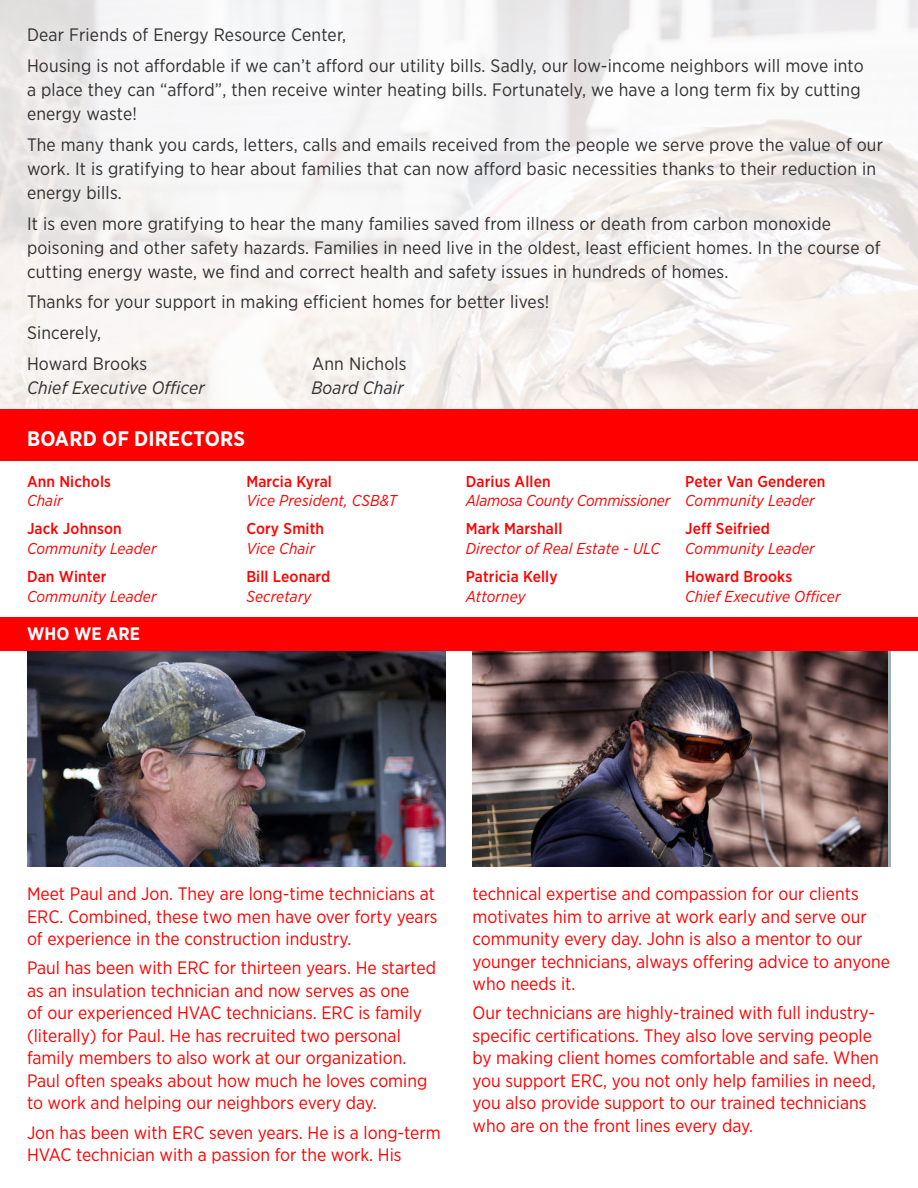
<style>
.page{position:relative;width:918px;height:1188px;background:#fff}
.page>*{position:absolute;margin:0;border:0;box-sizing:border-box;transform-origin:0 0}
.t1{font:700 21px "Gotham Narrow";letter-spacing:.01em;color:#fff}
.t2{font:18px/22.5px "Gotham Narrow";color:#f00}
.t3{font:18px/24px "Gotham Narrow";letter-spacing:.01em;color:#312f30}
.t4{font:italic 18px "Gotham Narrow";letter-spacing:.01em;color:#312f30}
.t5{font:700 18px "Gotham Narrow";letter-spacing:.01em;color:#fff}
.t6{font:italic 15.75px "Gotham Narrow";letter-spacing:.01em;color:#f00}
.t7{font:500 15.75px "Gotham Narrow";letter-spacing:.01em;color:#f00}
.t8{font:italic 15.75px "Gotham Narrow";letter-spacing:-.01em;color:#f00}
</style>
<div class="page">
<div style="left:0;top:409px;width:918px;height:52px;background:#f00"></div>
<svg style="left:383px;top:400px;width:160px;height:218px"></svg>
<svg style="left:680px;top:123px;width:238px;height:90px"></svg>
<svg style="left:425px;top:155px;width:251px;height:238px;fill:#f7f3f1"></svg>
<img style="left:27px;top:651px;width:419px;height:216px">
<img style="left:472px;top:651px;width:416px;height:216px">
<div style="left:0;top:618px;width:918px;height:33px;background:#f00"></div>
<p class="t3" style="left:27px;top:21px;width:838px;line-height:30.8px">Dear Friends of Energy Resource Center,<br>Housing is not affordable if we can’t afford our utility bills. Sadly, our low-income neighbors will move into</p>
<p class="t3" style="left:27px;top:79px;width:835px">a place they can “afford”, then receive winter heating bills. Fortunately, we have a long term fix by cutting energy waste!</p>
<p class="t3" style="left:27px;top:133px;width:858px">The many thank you cards, letters, calls and emails received from the people we serve prove the value of our work. It is gratifying to hear about families that can now afford basic necessities thanks to their reduction in energy bills.</p>
<p class="t3" style="left:27px;top:212px;width:855px">It is even more gratifying to hear the many families saved from illness or death from carbon monoxide poisoning and other safety hazards. Families in need live in the oldest, least efficient homes. In the course of cutting energy waste, we find and correct health and safety issues in hundreds of homes.</p>
<p class="t3" style="left:27px;top:288px;width:524px;line-height:30.8px">Thanks for your support in making efficient homes for better lives!<br>Sincerely,<br>Howard Brooks</p>
<p class="t3" style="left:312px;top:352px;width:96px">Ann Nichols</p>
<p class="t4" style="left:27px;top:379px;width:179px">Chief Executive Officer</p>
<p class="t4" style="left:311px;top:379px;width:94px">Board Chair</p>
<p class="t1" style="left:27px;top:429px;width:220px">BOARD OF DIRECTORS</p>
<p class="t7" style="left:27px;top:474px;width:86px">Ann Nichols</p>
<p class="t6" style="left:27px;top:494px;width:37px">Chair</p>
<p class="t7" style="left:27px;top:522px;width:96px">Jack Johnson</p>
<p class="t6" style="left:27px;top:541px;width:131px">Community Leader</p>
<p class="t7" style="left:27px;top:569px;width:81px">Dan Winter</p>
<p class="t6" style="left:27px;top:589px;width:131px">Community Leader</p>
<p class="t5" style="left:27px;top:626px;width:115px">WHO WE ARE</p>
<p class="t7" style="left:246px;top:474px;width:87px">Marcia Kyral</p>
<p class="t6" style="left:246px;top:494px;width:152px">Vice President, CSB&amp;T</p>
<p class="t7" style="left:246px;top:522px;width:79px">Cory Smith</p>
<p class="t6" style="left:246px;top:541px;width:70px">Vice Chair</p>
<p class="t7" style="left:246px;top:569px;width:86px">Bill Leonard</p>
<p class="t6" style="left:246px;top:589px;width:67px">Secretary</p>
<p class="t7" style="left:466px;top:474px;width:86px">Darius Allen</p>
<p class="t8" style="left:466px;top:494px;width:206px">Alamosa County Commissioner</p>
<p class="t7" style="left:466px;top:522px;width:98px">Mark Marshall</p>
<p class="t6" style="left:466px;top:541px;width:196px">Director of Real Estate - ULC</p>
<p class="t7" style="left:466px;top:569px;width:93px">Patricia Kelly</p>
<p class="t6" style="left:466px;top:589px;width:61px">Attorney</p>
<p class="t7" style="left:685px;top:474px;width:142px">Peter Van Genderen</p>
<p class="t6" style="left:685px;top:494px;width:131px">Community Leader</p>
<p class="t7" style="left:685px;top:522px;width:87px">Jeff Seifried</p>
<p class="t6" style="left:685px;top:541px;width:131px">Community Leader</p>
<p class="t7" style="left:685px;top:569px;width:109px">Howard Brooks</p>
<p class="t6" style="left:685px;top:589px;width:157px">Chief Executive Officer</p>
<p class="t2" style="left:27px;top:883px;width:412px">Meet Paul and Jon. They are long-time technicians at<br>ERC. Combined, these two men have over forty years of experience in the construction industry.</p>
<p class="t2" style="left:27px;top:958px;width:411px">Paul has been with ERC for thirteen years. He started as an insulation technician and now serves as one<br>of our experienced HVAC technicians. ERC is family (literally) for Paul. He has recruited two personal family members to also work at our organization.<br>Paul often speaks about how much he loves coming to work and helping our neighbors every day.</p>
<p class="t2" style="left:27px;top:1122px;width:415px">Jon has been with ERC seven years. He is a long-term<br>HVAC technician with a passion for the work. His</p>
<p class="t2" style="left:472px;top:883px;width:419px">technical expertise and compassion for our clients motivates him to arrive at work early and serve our community every day. John is also a mentor to our younger technicians, always offering advice to anyone who needs it.</p>
<p class="t2" style="left:472px;top:1003px;width:408px">Our technicians are highly-trained with full industry&shy;specific certifications. They also love serving people by making client homes comfortable and safe. When you support ERC, you not only help families in need, you also provide support to our trained technicians who are on the front lines every day.</p>
</div>
